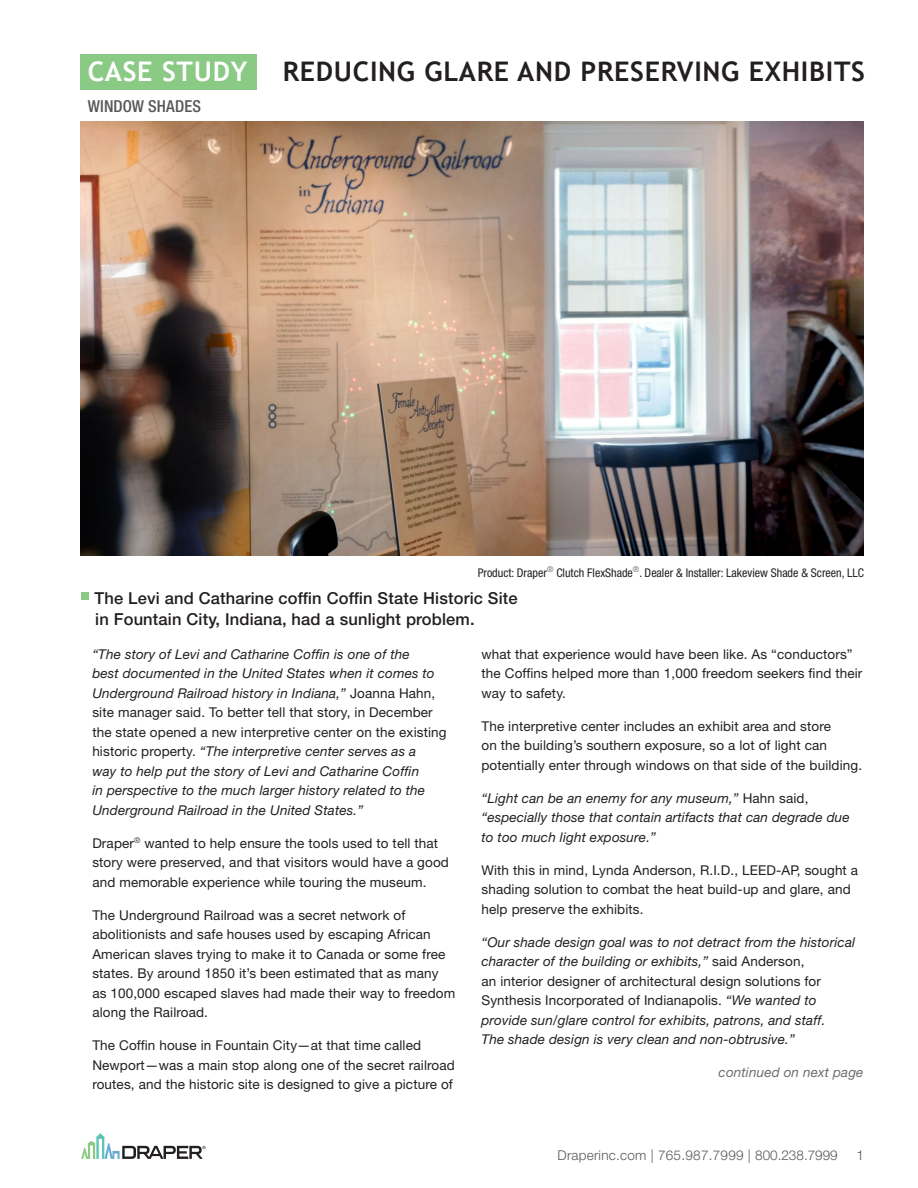
<style>
.page{position:relative;width:918px;height:1188px;background:#fff}
.page>*{position:absolute;margin:0;border:0;box-sizing:border-box;transform-origin:0 0}
.PAGE_HEADLINE{font:700 27px "Trebuchet MS";letter-spacing:.025em;color:#231f20}
.PAGE_HEADLINE-2{font:700 27px "Trebuchet MS";letter-spacing:.025em;color:#fff}
.LARGE_PARAGRAPH{font:500 16.5px/21px "Helvetica Neue LT Std";letter-spacing:.01em;color:#231f20}
.SUBHEAD{font:500 condensed 16.5px "Helvetica Neue LT Std";letter-spacing:.005em;color:#57585a}
.BODY_COPY{font:13.5px/19.5px "Helvetica Neue LT Std";letter-spacing:.01em;color:#231f20}
.BODY_COPY-2{font:italic 13.5px/19.5px "Helvetica Neue LT Std";letter-spacing:.01em;color:#231f20}
.t1{font:300 13.5px "Helvetica Neue LT Std";letter-spacing:.02em;color:#57585a}
.BODY_COPY-3{font:italic 13.5px "Helvetica Neue LT Std";letter-spacing:.01em;color:#6c6d70}
.PHOTO_CREDIT{font:condensed 12px "Helvetica Neue LT Std";color:#231f20}
.s1{font-style:normal}
</style>
<div class="page">
<div style="left:81px;top:54px;width:176px;height:35px;background:#8aca85"></div>
<svg style="left:81px;top:1133px;width:125px;height:26px"></svg>
<img style="left:81px;top:122px;width:783px;height:433px">
<div style="left:81px;top:592px;width:7px;height:8px;background:#8aca85"></div>
<p class="PAGE_HEADLINE-2" style="left:88px;top:54px;width:161px">CASE STUDY</p>
<p class="PAGE_HEADLINE" style="left:283px;top:54px;width:584px">REDUCING GLARE AND PRESERVING EXHIBITS</p>
<p class="SUBHEAD" style="left:88px;top:96px;width:115px">WINDOW SHADES</p>
<p class="PHOTO_CREDIT" style="left:478px;top:566px;width:388px">Product: Draper<sup>®</sup> Clutch FlexShade<sup>®</sup>. Dealer &amp; Installer: Lakeview Shade &amp; Screen, LLC</p>
<p class="LARGE_PARAGRAPH" style="left:94px;top:588px;width:425px">The Levi and Catharine coffin Coffin State Historic Site in Fountain City, Indiana, had a sunlight problem.</p>
<p class="BODY_COPY-2" style="left:92px;top:644px;width:356px">“The story of Levi and Catharine Coffin is one of the<br>best documented in the United States when it comes to Underground Railroad history in Indiana,” <span class="s1">Joanna Hahn, site manager said. To better tell that story, in December the state opened a new interpretive center on the existing historic property.</span> “The interpretive center serves as a<br>way to help put the story of Levi and Catharine Coffin<br>in perspective to the much larger history related to the Underground Railroad in the United States.”</p>
<p class="BODY_COPY" style="left:92px;top:833px;width:358px">Draper<sup>®</sup> wanted to help ensure the tools used to tell that story were preserved, and that visitors would have a good and memorable experience while touring the museum.</p>
<p class="BODY_COPY" style="left:92px;top:905px;width:364px">The Underground Railroad was a secret network of abolitionists and safe houses used by escaping African American slaves trying to make it to Canada or some free states. By around 1850 it’s been estimated that as many as 100,000 escaped slaves had made their way to freedom along the Railroad.</p>
<p class="BODY_COPY" style="left:92px;top:1036px;width:364px">The Coffin house in Fountain City—at that time called<br>Newport—was a main stop along one of the secret railroad routes, and the historic site is designed to give a picture of</p>
<p class="BODY_COPY" style="left:482px;top:644px;width:382px">what that experience would have been like. As “conductors” the Coffins helped more than 1,000 freedom seekers find their way to safety.</p>
<p class="BODY_COPY" style="left:482px;top:716px;width:382px">The interpretive center includes an exhibit area and store<br>on the building’s southern exposure, so a lot of light can potentially enter through windows on that side of the building.</p>
<p class="BODY_COPY-2" style="left:482px;top:788px;width:370px">“Light can be an enemy for any museum,” <span class="s1">Hahn said, </span>“especially those that contain artifacts that can degrade due to too much light exposure.”</p>
<p class="BODY_COPY" style="left:482px;top:860px;width:378px">With this in mind, Lynda Anderson, R.I.D., LEED-AP, sought a shading solution to combat the heat build-up and glare, and help preserve the exhibits.</p>
<p class="BODY_COPY-2" style="left:482px;top:932px;width:375px">“Our shade design goal was to not detract from the historical character of the building or exhibits,” <span class="s1">said Anderson,<br>an interior designer of architectural design solutions for Synthesis Incorporated of Indianapolis.</span> “We wanted to provide sun/glare control for exhibits, patrons, and staff.<br>The shade design is very clean and non-obtrusive.”</p>
<p class="BODY_COPY-3" style="left:719px;top:1064px;width:146px">continued on next page</p>
<p class="t1" style="left:557px;top:1147px;width:282px">Draperinc.com | 765.987.7999 | 800.238.7999</p>
<p class="t1" style="left:857px;top:1147px;width:9px">1</p>
</div>
